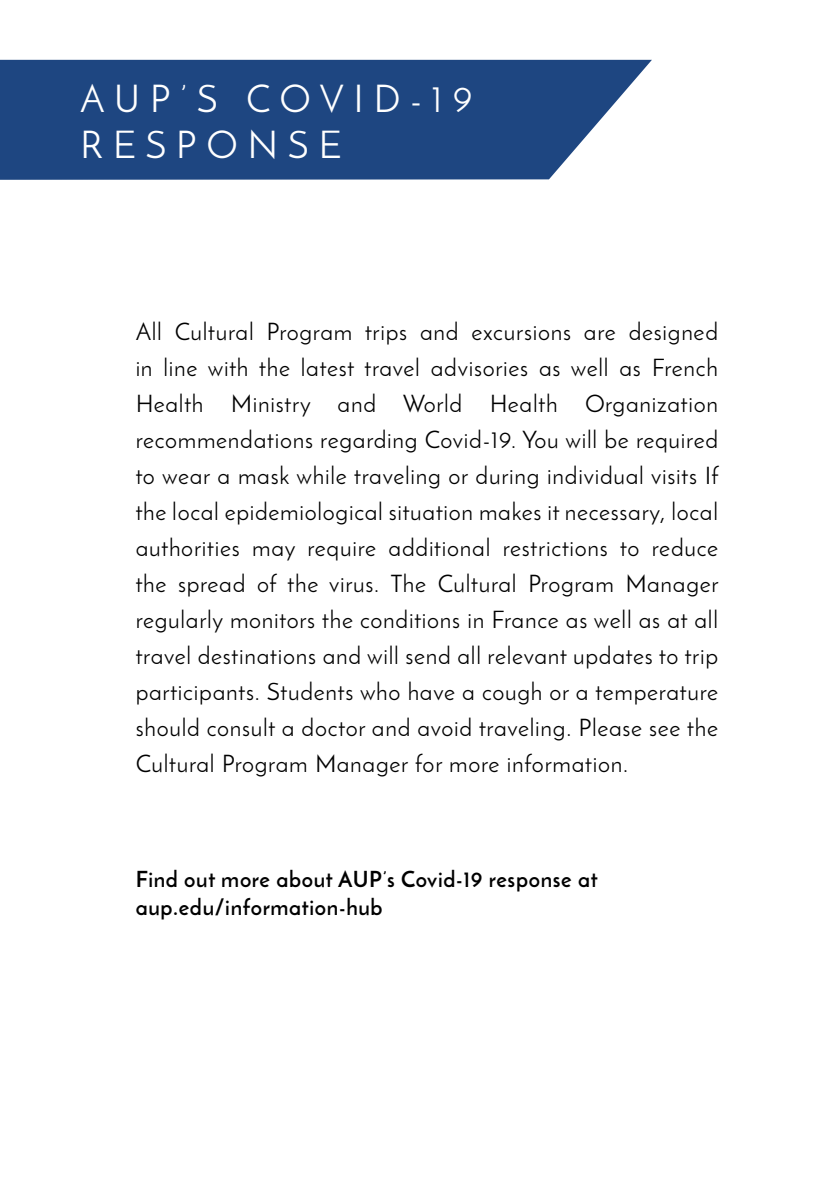
<style>
.page{position:relative;width:840px;height:1191px;background:#fff}
.page>*{position:absolute;margin:0;border:0;box-sizing:border-box;transform-origin:0 0}
.t1{font:38px/46px "Josefin Sans";letter-spacing:.25em;color:#fff}
.t2{font:24px/36px "Josefin Sans";letter-spacing:.03em;color:#000;text-align:justify}
.t3{font:700 22px/28px "Josefin Sans";letter-spacing:.03em;color:#000}
</style>
<div class="page">
<svg style="left:0;top:60px;width:651px;height:120px;background:#30558b"></svg>
<h1 class="t1" style="left:80px;top:75px;width:394px">AUP’S COVID-19<br>RESPONSE</h1>
<p class="t2" style="left:136px;top:313px;width:584px">All Cultural Program trips and excursions are designed in line with the latest travel advisories as well as French Health Ministry and World Health Organization recommendations regarding Covid-19. You will be required to wear a mask while traveling or during individual visits If the local epidemiological situation makes it necessary, local authorities may require additional restrictions to reduce the spread of the virus. The Cultural Program Manager regularly monitors the conditions in France as well as at all travel destinations and will send all relevant updates to trip participants. Students who have a cough or a temperature should consult a doctor and avoid traveling. Please see the Cultural Program Manager for more information.</p>
<p class="t3" style="left:136px;top:865px;width:463px">Find out more about AUP’s Covid-19 response at aup.edu/information-hub</p>
</div>
